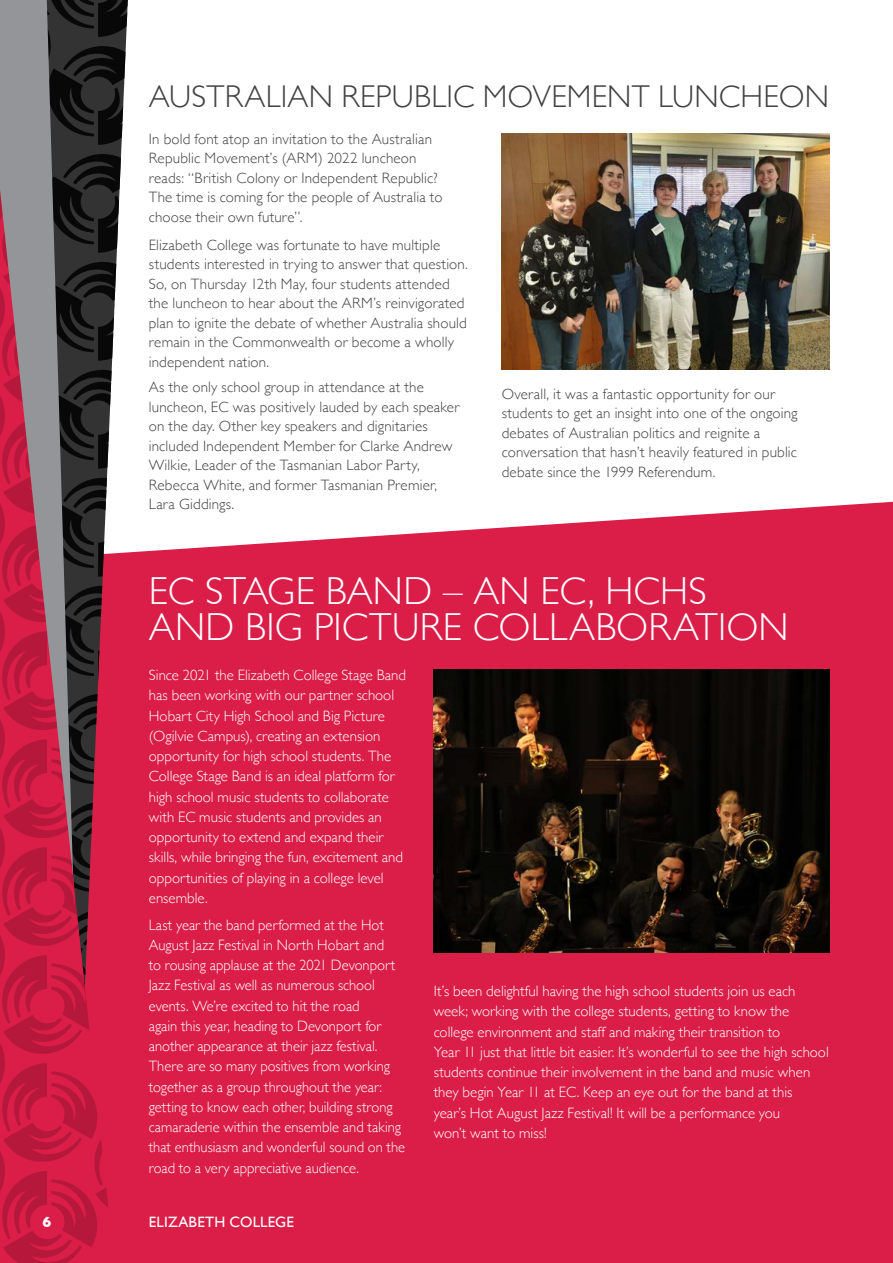
<style>
.page{position:relative;width:893px;height:1263px;background:#fff}
.page>*{position:absolute;margin:0;border:0;box-sizing:border-box;transform-origin:0 0}
.EC_Heading_1{font:300 39px/36px "Gill Sans";letter-spacing:.005em;color:#fff}
.EC_Heading_2{font:300 31.5px "Gill Sans";letter-spacing:.005em;color:#414042}
.EC_BODY_WHITE{font:300 15px/20.2px "Gill Sans";color:#fff}
.EC_Body{font:300 15px/19.5px "Gill Sans";letter-spacing:.01em;color:#414042}
.t1{font:15px "Gill Sans";letter-spacing:.015em;color:#fff}
.t2{font:700 15px "Gill Sans";color:#fff}
</style>
<div class="page">
<div style="left:129px;top:502px;width:764px;height:761px;background:#da1e48"></div>
<img style="left:502px;top:134px;width:327px;height:236px">
<img style="left:434px;top:670px;width:395px;height:282px">
<svg style="left:0;top:0;width:129px;height:1263px;background:#983c51"></svg>
<p class="EC_Heading_2" style="left:149px;top:72px;width:682px">AUSTRALIAN REPUBLIC MOVEMENT LUNCHEON</p>
<p class="EC_Body" style="left:149px;top:129px;width:295px">In bold font atop an invitation to the Australian Republic Movement’s (ARM) 2022 luncheon reads: “British Colony or Independent Republic?<br>The time is coming for the people of Australia to choose their own future”.</p>
<p class="EC_Body" style="left:149px;top:235px;width:321px">Elizabeth College was fortunate to have multiple students interested in trying to answer that question.<br>So, on Thursday 12th May, four students attended the luncheon to hear about the ARM’s reinvigorated plan to ignite the debate of whether Australia should remain in the Commonwealth or become a wholly independent nation.</p>
<p class="EC_Body" style="left:149px;top:377px;width:312px">As the only school group in attendance at the luncheon, EC was positively lauded by each speaker on the day. Other key speakers and dignitaries included Independent Member for Clarke Andrew Wilkie, Leader of the Tasmanian Labor Party, Rebecca White, and former Tasmanian Premier, Lara Giddings.</p>
<p class="EC_Body" style="left:502px;top:383px;width:297px">Overall, it was a fantastic opportunity for our students to get an insight into one of the ongoing debates of Australian politics and reignite a conversation that hasn’t heavily featured in public debate since the 1999 Referendum.</p>
<p class="EC_Heading_1" style="left:149px;top:571px;width:641px">EC STAGE BAND – AN EC, HCHS<br>AND BIG PICTURE COLLABORATION</p>
<p class="EC_BODY_WHITE" style="left:149px;top:664px;width:259px">Since 2021 the Elizabeth College Stage Band has been working with our partner school Hobart City High School and Big Picture (Ogilvie Campus), creating an extension opportunity for high school students. The College Stage Band is an ideal platform for high school music students to collaborate with EC music students and provides an opportunity to extend and expand their skills, while bringing the fun, excitement and opportunities of playing in a college level ensemble.</p>
<p class="EC_BODY_WHITE" style="left:149px;top:914px;width:258px">Last year the band performed at the Hot August Jazz Festival in North Hobart and<br>to rousing applause at the 2021 Devonport Jazz Festival as well as numerous school events. We’re excited to hit the road<br>again this year, heading to Devonport for another appearance at their jazz festival.<br>There are so many positives from working together as a group throughout the year: getting to know each other, building strong camaraderie within the ensemble and taking that enthusiasm and wonderful sound on the road to a very appreciative audience.</p>
<p class="EC_BODY_WHITE" style="left:434px;top:980px;width:397px">It’s been delightful having the high school students join us each week; working with the college students, getting to know the college environment and staff and making their transition to<br>Year 11 just that little bit easier. It’s wonderful to see the high school students continue their involvement in the band and music when they begin Year 11 at EC. Keep an eye out for the band at this<br>year’s Hot August Jazz Festival! It will be a performance you<br>won’t want to miss!</p>
<p class="t2" style="left:43px;top:1209px;width:10px">6</p>
<p class="t1" style="left:149px;top:1213px;width:147px">ELIZABETH COLLEGE</p>
</div>
